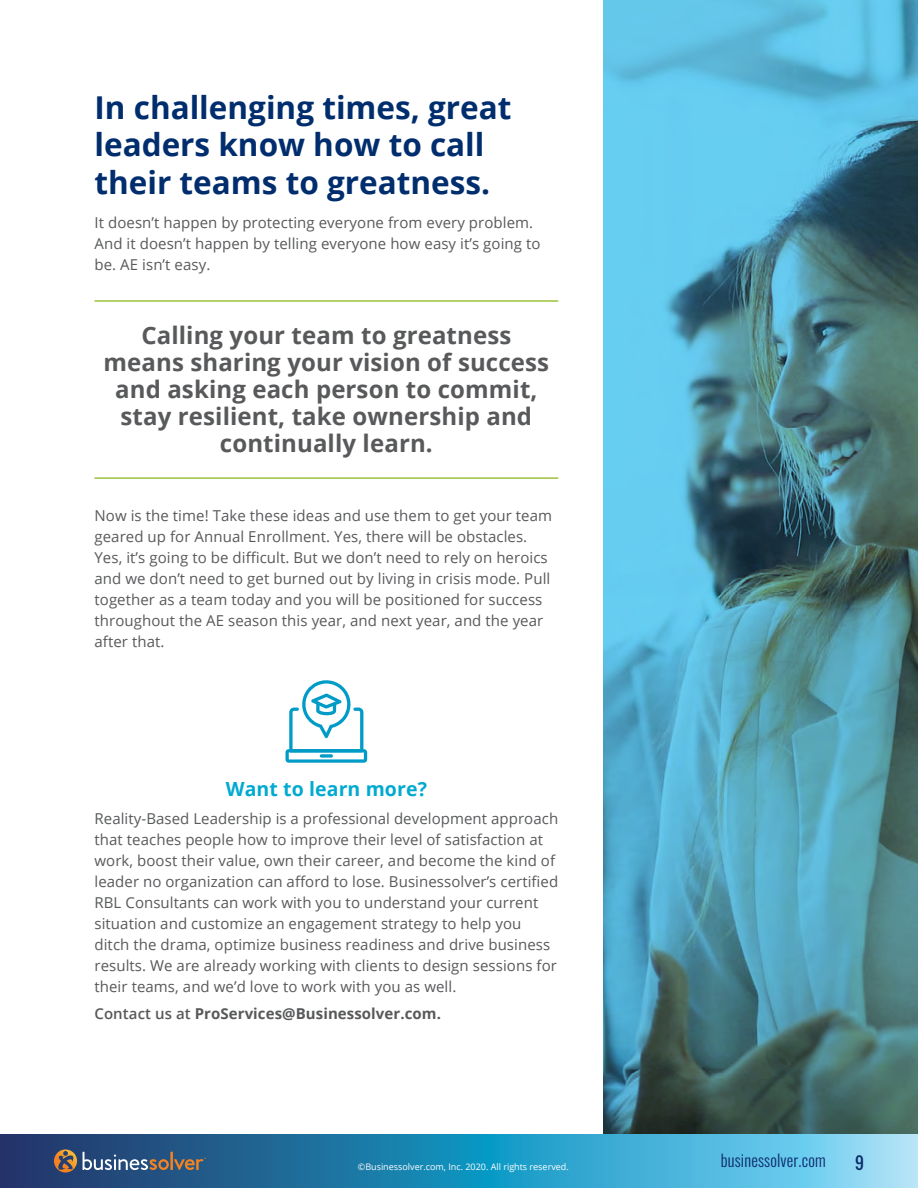
<style>
.page{position:relative;width:918px;height:1188px;background:#fff}
.page>*{position:absolute;margin:0;border:0;box-sizing:border-box;transform-origin:0 0}
.t1{font:700 31.5px/37.5px "Open Sans";color:#002d6d}
.t2{font:700 24px/27px "Open Sans";letter-spacing:.005em;color:#58595b;text-align:center}
.t3{font:700 19.5px "Open Sans";letter-spacing:.005em;color:#00aad0}
.t4{font:300 16.5px "Oswald";letter-spacing:.01em;color:#0d2c6c}
.t5{font:16.5px "Oswald";color:#0d2c6c}
.t6{font:15px/21px "Open Sans";letter-spacing:.005em;color:#58595b}
.t7{font:700 15px "Open Sans";letter-spacing:.005em;color:#58595b}
.t8{font:9px "Open Sans";color:#fff}
.s1{font-weight:600}
</style>
<div class="page">
<hr style="left:94px;top:300px;width:464px;height:2px;background:#9dc23b">
<hr style="left:94px;top:477px;width:464px;height:2px;background:#9dc23b">
<svg style="left:603px;top:0;width:315px;height:1134px;background:#5198ac"></svg>
<svg style="left:286px;top:680px;width:81px;height:83px"></svg>
<svg style="left:0;top:1134px;width:918px;height:54px;background:#3990ba"></svg>
<svg style="left:54px;top:1149px;width:23px;height:24px"></svg>
<svg style="left:83px;top:1152px;width:123px;height:18px;background:#5e6f84"></svg>
<h1 class="t1" style="left:94px;top:88px;width:419px">In challenging times, great leaders know how to call their teams to greatness.</h1>
<p class="t6" style="left:94px;top:212px;width:448px">It doesn’t happen by protecting everyone from every problem.<br>And it doesn’t happen by telling everyone how easy it’s going to be. AE isn’t easy.</p>
<h2 class="t2" style="left:104px;top:322px;width:447px">Calling your team to greatness means sharing your vision of success and asking each person to commit, stay resilient, take ownership and continually learn.</h2>
<p class="t6" style="left:94px;top:504px;width:459px">Now is the time! Take these ideas and use them to get your team geared up for Annual Enrollment. Yes, there will be obstacles.<br>Yes, it’s going to be difficult. But we don’t need to rely on heroics and we don’t need to get burned out by living in crisis mode. Pull together as a team today and you will be positioned for success throughout the AE season this year, and next year, and the year after that.</p>
<h3 class="t3" style="left:226px;top:775px;width:203px">Want to learn more?</h3>
<p class="t6" style="left:94px;top:807px;width:465px">Reality-Based Leadership is a professional development approach that teaches people how to improve their level of satisfaction at work, boost their value, own their career, and become the kind of leader no organization can afford to lose. Businessolver’s certified RBL Consultants can work with you to understand your current situation and customize an engagement strategy to help you ditch the drama, optimize business readiness and drive business results. We are already working with clients to design sessions for their teams, and we’d love to work with you as well.</p>
<p class="t7" style="left:94px;top:1003px;width:348px"><span class="s1">Contact us at</span> ProServices@Businessolver.com.</p>
<p class="t8" style="left:358px;top:1161px;width:212px">©Businessolver.com, Inc. 2020. All rights reserved.</p>
<p class="t4" style="left:721px;top:1149px;width:106px">businessolver.com</p>
<p class="t5" style="left:855px;top:1151px;width:10px">9</p>
</div>
